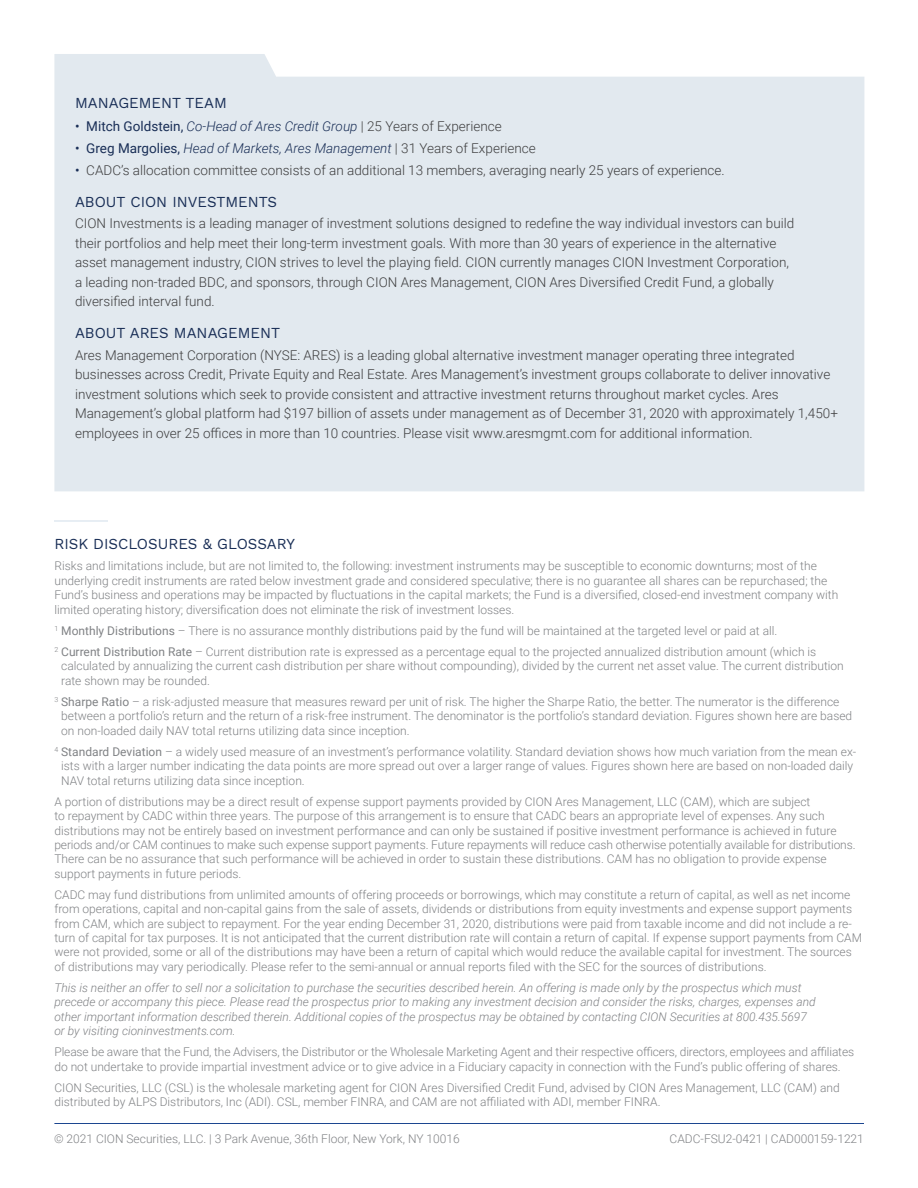
<style>
.page{position:relative;width:918px;height:1188px;background:#fff}
.page>*{position:absolute;margin:0;border:0;box-sizing:border-box;transform-origin:0 0}
.t1{font:15px "Work Sans";color:#192e56}
.t2{font:300 13.5px/19.5px "Roboto";color:#3e3e3f}
.t3{font:italic 300 13.5px "Roboto";color:#192e56}
.t4{font:300 12px/14.4px "Roboto";color:#808285}
.t5{font:italic 300 12px/14.4px "Roboto";color:#808285}
.s1{font-weight:400;font-style:normal}
.s2{font-style:normal;color:#3e3e3f}
.s3{font-weight:400;color:#192e56}
.s4{font-weight:400}
</style>
<div class="page">
<hr style="left:54px;top:1123px;width:810px;height:1px;background:#1c4690">
<hr style="left:54px;top:521px;width:54px;height:1px;background:#d0dde9">
<div style="left:54px;top:54px;width:810px;height:437px;background:#e2e9ef"></div>
<p class="t1" style="left:75px;top:92px;width:153px">MANAGEMENT TEAM</p>
<p class="t3" style="left:75px;top:116px;width:428px"><span class="s1">• Mitch Goldstein,</span> Co-Head of Ares Credit Group <span class="s2">| 25 Years of Experience</span></p>
<p class="t3" style="left:75px;top:139px;width:462px"><span class="s1">• Greg Margolies,</span> Head of Markets, Ares Management <span class="s2">| 31 Years of Experience</span></p>
<p class="t2" style="left:75px;top:160px;width:651px"><span class="s3">•</span> CADC’s allocation committee consists of an additional 13 members, averaging nearly 25 years of experience.</p>
<p class="t1" style="left:75px;top:190px;width:203px">ABOUT CION INVESTMENTS</p>
<p class="t2" style="left:75px;top:213px;width:721px">CION Investments is a leading manager of investment solutions designed to redefine the way individual investors can build their portfolios and help meet their long-term investment goals. With more than 30 years of experience in the alternative asset management industry, CION strives to level the playing field. CION currently manages CION Investment Corporation, a leading non-traded BDC, and sponsors, through CION Ares Management, CION Ares Diversified Credit Fund, a globally diversified interval fund.</p>
<p class="t1" style="left:75px;top:321px;width:207px">ABOUT ARES MANAGEMENT</p>
<p class="t2" style="left:75px;top:345px;width:764px">Ares Management Corporation (NYSE: ARES) is a leading global alternative investment manager operating three integrated businesses across Credit, Private Equity and Real Estate. Ares Management’s investment groups collaborate to deliver innovative investment solutions which seek to provide consistent and attractive investment returns throughout market cycles. Ares Management’s global platform had $197 billion of assets under management as of December 31, 2020 with approximately 1,450+ employees in over 25 offices in more than 10 countries. Please visit www.aresmgmt.com for additional information.</p>
<p class="t1" style="left:54px;top:533px;width:242px">RISK DISCLOSURES &amp; GLOSSARY</p>
<p class="t4" style="left:54px;top:558px;width:785px">Risks and limitations include, but are not limited to, the following: investment instruments may be susceptible to economic downturns; most of the underlying credit instruments are rated below investment grade and considered speculative; there is no guarantee all shares can be repurchased; the Fund’s business and operations may be impacted by fluctuations in the capital markets; the Fund is a diversified, closed-end investment company with limited operating history; diversification does not eliminate the risk of investment losses.</p>
<p class="t4" style="left:54px;top:623px;width:724px"><sup>1</sup> <span class="s4">Monthly Distributions</span> – There is no assurance monthly distributions paid by the fund will be maintained at the targeted level or paid at all.</p>
<p class="t4" style="left:61px;top:644px;width:784px;text-indent:-7px"><sup>2</sup> <span class="s4">Current Distribution Rate</span> – Current distribution rate is expressed as a percentage equal to the projected annualized distribution amount (which is calculated by annualizing the current cash distribution per share without compounding), divided by the current net asset value. The current distribution rate shown may be rounded.</p>
<p class="t4" style="left:61px;top:694px;width:793px;text-indent:-7px"><sup>3</sup> <span class="s4">Sharpe Ratio</span> – a risk-adjusted measure that measures reward per unit of risk. The higher the Sharpe Ratio, the better. The numerator is the difference between a portfolio’s return and the return of a risk-free instrument. The denominator is the portfolio’s standard deviation. Figures shown here are based on non-loaded daily NAV total returns utilizing data since inception.</p>
<p class="t4" style="left:61px;top:744px;width:797px;text-indent:-7px"><sup>4</sup> <span class="s4">Standard Deviation</span> – a widely used measure of an investment’s performance volatility. Standard deviation shows how much variation from the mean ex&shy;ists with a larger number indicating the data points are more spread out over a larger range of values. Figures shown here are based on non-loaded daily<br>NAV total returns utilizing data since inception.</p>
<p class="t4" style="left:54px;top:794px;width:803px">A portion of distributions may be a direct result of expense support payments provided by CION Ares Management, LLC (CAM), which are subject<br>to repayment by CADC within three years. The purpose of this arrangement is to ensure that CADC bears an appropriate level of expenses. Any such distributions may not be entirely based on investment performance and can only be sustained if positive investment performance is achieved in future periods and/or CAM continues to make such expense support payments. Future repayments will reduce cash otherwise potentially available for distributions.<br>There can be no assurance that such performance will be achieved in order to sustain these distributions. CAM has no obligation to provide expense support payments in future periods.</p>
<p class="t4" style="left:54px;top:887px;width:809px">CADC may fund distributions from unlimited amounts of offering proceeds or borrowings, which may constitute a return of capital, as well as net income from operations, capital and non-capital gains from the sale of assets, dividends or distributions from equity investments and expense support payments from CAM, which are subject to repayment. For the year ending December 31, 2020, distributions were paid from taxable income and did not include a re&shy;turn of capital for tax purposes. It is not anticipated that the current distribution rate will contain a return of capital. If expense support payments from CAM were not provided, some or all of the distributions may have been a return of capital which would reduce the available capital for investment. The sources of distributions may vary periodically. Please refer to the semi-annual or annual reports filed with the SEC for the sources of distributions.</p>
<p class="t5" style="left:54px;top:980px;width:763px">This is neither an offer to sell nor a solicitation to purchase the securities described herein. An offering is made only by the prospectus which must precede or accompany this piece. Please read the prospectus prior to making any investment decision and consider the risks, charges, expenses and other important information described therein. Additional copies of the prospectus may be obtained by contacting CION Securities at 800.435.5697 or by visiting cioninvestments.com.</p>
<p class="t4" style="left:54px;top:1044px;width:801px">Please be aware that the Fund, the Advisers, the Distributor or the Wholesale Marketing Agent and their respective officers, directors, employees and affiliates do not undertake to provide impartial investment advice or to give advice in a Fiduciary capacity in connection with the Fund’s public offering of shares.</p>
<p class="t4" style="left:54px;top:1080px;width:787px">CION Securities, LLC (CSL) is the wholesale marketing agent for CION Ares Diversified Credit Fund, advised by CION Ares Management, LLC (CAM) and distributed by ALPS Distributors, Inc (ADI). CSL, member FINRA, and CAM are not affiliated with ADI, member FINRA.</p>
<p class="t4" style="left:54px;top:1131px;width:407px">© 2021 CION Securities, LLC. | 3 Park Avenue, 36th Floor, New York, NY 10016</p>
<p class="t4" style="left:670px;top:1131px;width:196px">CADC-FSU2-0421 | CAD000159-1221</p>
</div>
